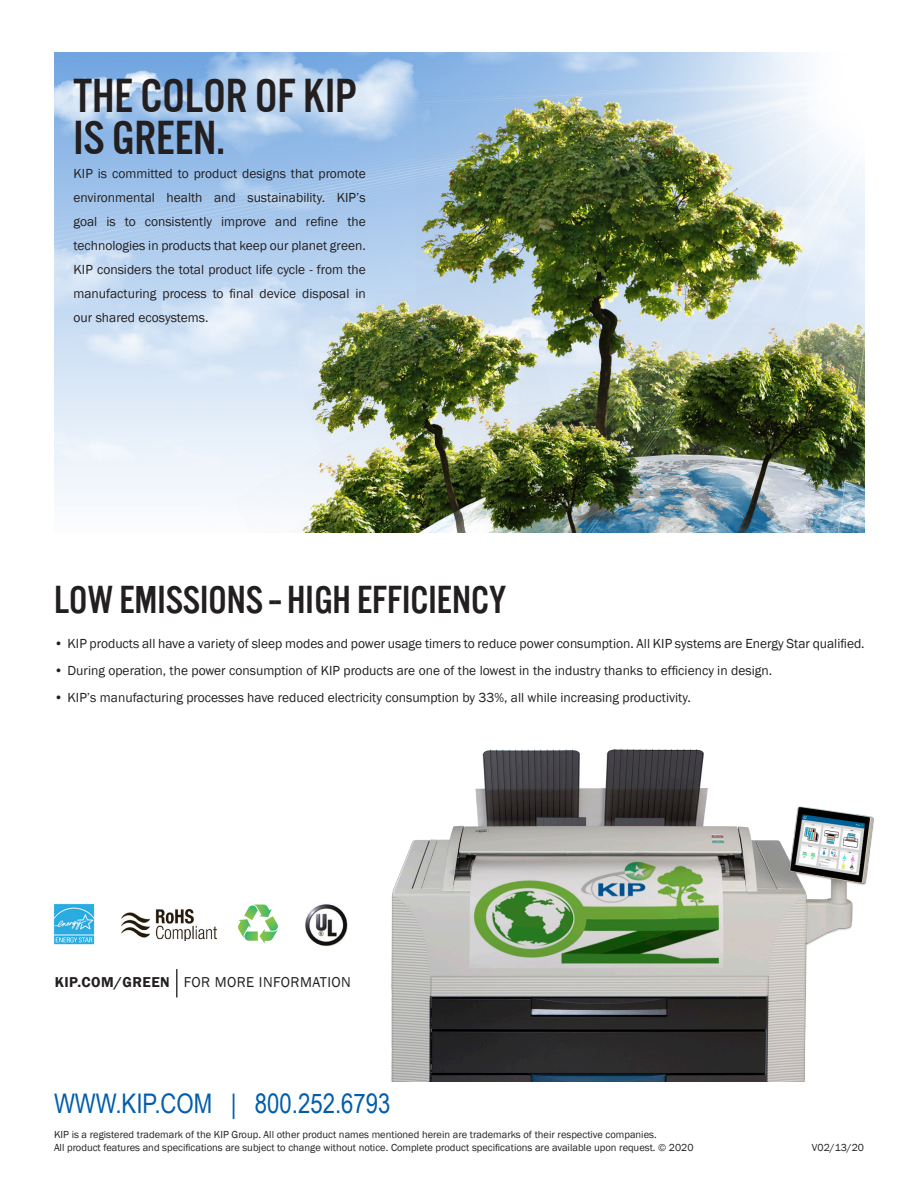
<style>
.page{position:relative;width:918px;height:1188px;background:#fff}
.page>*{position:absolute;margin:0;border:0;box-sizing:border-box;transform-origin:0 0}
.t1{font:49.5px "U.S.101";color:#231f20}
.t2{font:40.5px "U.S.101";color:#231f20}
.Arial_Paragraphs{font:27px "Arial Narrow";color:#015dab}
.t3{font:14.7px "Franklin Gothic";letter-spacing:.03em;color:#231f20}
.t4{font:13.5px/24px "Franklin Gothic";color:#231f20;text-align:justify}
.Arial_Paragraphs-2{font:10.5px "Franklin Gothic";color:#231f20}
.Back_Cover_Legal{font:10.5px "Franklin Gothic";color:#231f20}
.s1{font-weight:600}
</style>
<div class="page">
<img style="left:54px;top:52px;width:811px;height:480px">
<svg style="left:176px;top:969px;width:1px;height:28px"></svg>
<svg style="left:238px;top:905px;width:40px;height:38px"></svg>
<img style="left:54px;top:904px;width:40px;height:41px">
<img style="left:305px;top:904px;width:43px;height:43px">
<img style="left:122px;top:910px;width:95px;height:30px">
<img style="left:391px;top:748px;width:483px;height:334px">
<p class="t1" style="left:74px;top:69px;width:285px">THE COLOR OF KIP</p>
<p class="t1" style="left:74px;top:111px;width:153px">IS GREEN.</p>
<p class="t4" style="left:74px;top:162px;width:294px">KIP is committed to product designs that promote environmental health and sustainability. KIP’s goal is to consistently improve and refine the technologies in products that keep our planet green.<br>KIP considers the total product life cycle - from the manufacturing process to final device disposal in our shared ecosystems.</p>
<p class="t2" style="left:54px;top:578px;width:454px">LOW EMISSIONS -- HIGH EFFICIENCY</p>
<p class="t4" style="left:54px;top:631px;width:812px">• KIP products all have a variety of sleep modes and power usage timers to reduce power consumption. All KIP systems are Energy Star qualified.</p>
<p class="t4" style="left:54px;top:658px;width:720px">• During operation, the power consumption of KIP products are one of the lowest in the industry thanks to efficiency in design.</p>
<p class="t4" style="left:54px;top:685px;width:638px">• KIP’s manufacturing processes have reduced electricity consumption by 33%, all while increasing productivity.</p>
<p class="t3" style="left:55px;top:973px;width:298px"><span class="s1">KIP.COM/GREEN</span> FOR MORE INFORMATION</p>
<p class="Arial_Paragraphs" style="left:54px;top:1084px;width:338px">WWW.KIP.COM | 800.252.6793</p>
<p class="Arial_Paragraphs-2" style="left:54px;top:1128px;width:604px">KIP is a registered trademark of the KIP Group. All other product names mentioned herein are trademarks of their respective companies.</p>
<p class="Arial_Paragraphs-2" style="left:54px;top:1141px;width:641px">All product features and specifications are subject to change without notice. Complete product specifications are available upon request. © 2020</p>
<p class="Back_Cover_Legal" style="left:812px;top:1141px;width:54px">V02/13/20</p>
</div>
